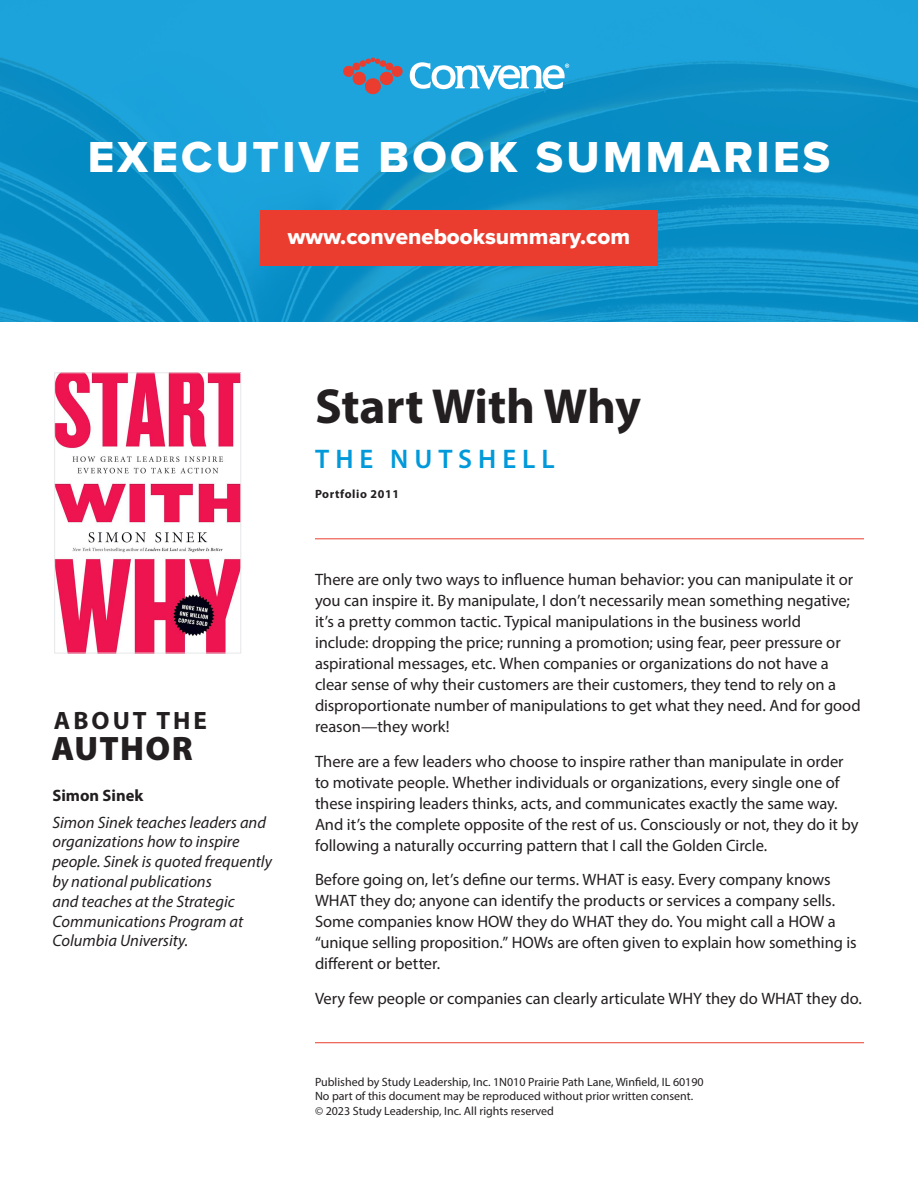
<style>
.page{position:relative;width:918px;height:1188px;background:#fff}
.page>*{position:absolute;margin:0;border:0;box-sizing:border-box;transform-origin:0 0}
.t1{font:700 49.5px "Myriad Pro";color:#231f20}
.t2{font:45px "Proxima Nova Extrabld";letter-spacing:.075em;color:#fff}
.t3{font:900 34.05px "Myriad Pro";letter-spacing:.04em;color:#231f20}
.t4{font:600 27px "Myriad Pro";letter-spacing:.22em;color:#0099d9}
.t5{font:700 25.2px "Myriad Pro";letter-spacing:.12em;color:#231f20}
.t6{font:22.5px "Proxima Nova Extrabld";color:#fff}
.summary_basic_paragraph{font:16.5px/21px "Myriad Pro";letter-spacing:-.005em;color:#231f20}
.author_description{font:italic 16.5px/19.8px "Myriad Pro";color:#231f20}
.author_name{font:700 16.5px "Myriad Pro";color:#231f20}
.t7{font:12px "Myriad Pro";color:#231f20}
.t8{font:700 12px "Myriad Pro";letter-spacing:.05em;color:#231f20}
</style>
<div class="page">
<img style="left:0;top:0;width:918px;height:322px">
<div style="left:260px;top:210px;width:398px;height:56px;background:#ea3d2f"></div>
<svg style="left:343px;top:58px;width:60px;height:36px;background:#707995"></svg>
<svg style="left:410px;top:62px;width:159px;height:28px"></svg>
<hr style="left:315px;top:538px;width:549px;height:1px;background:#ea3d2f">
<hr style="left:315px;top:1042px;width:549px;height:1px;background:#ea3d2f">
<img style="left:56px;top:374px;width:183px;height:277px">
<div style="left:54px;top:372px;width:187px;height:281px;border:1px solid #e6e7e9"></div>
<p class="t2" style="left:88px;top:124px;width:744px">EXECUTIVE BOOK SUMMARIES</p>
<p class="t6" style="left:288px;top:220px;width:344px">www.convenebooksummary.com</p>
<p class="t5" style="left:54px;top:705px;width:155px">ABOUT THE</p>
<p class="t3" style="left:51px;top:725px;width:143px">AUTHOR</p>
<p class="author_name" style="left:52px;top:785px;width:92px">Simon Sinek</p>
<p class="author_description" style="left:52px;top:812px;width:221px">Simon Sinek teaches leaders and organizations how to inspire people. Sinek is quoted frequently by national publications<br>and teaches at the Strategic<br>Communications Program at<br>Columbia University.</p>
<p class="t1" style="left:315px;top:374px;width:328px">Start With Why</p>
<p class="t4" style="left:315px;top:442px;width:241px">THE NUTSHELL</p>
<p class="t8" style="left:315px;top:487px;width:86px">Portfolio 2011</p>
<p class="summary_basic_paragraph" style="left:315px;top:569px;width:547px">There are only two ways to influence human behavior: you can manipulate it or you can inspire it. By manipulate, I don’t necessarily mean something negative; it’s a pretty common tactic. Typical manipulations in the business world<br>include: dropping the price; running a promotion; using fear, peer pressure or aspirational messages, etc. When companies or organizations do not have a clear sense of why their customers are their customers, they tend to rely on a disproportionate number of manipulations to get what they need. And for good reason—they work!</p>
<p class="summary_basic_paragraph" style="left:315px;top:751px;width:545px">There are a few leaders who choose to inspire rather than manipulate in order to motivate people. Whether individuals or organizations, every single one of these inspiring leaders thinks, acts, and communicates exactly the same way.<br>And it’s the complete opposite of the rest of us. Consciously or not, they do it by following a naturally occurring pattern that I call the Golden Circle.</p>
<p class="summary_basic_paragraph" style="left:315px;top:869px;width:543px">Before going on, let’s define our terms. WHAT is easy. Every company knows WHAT they do; anyone can identify the products or services a company sells.<br>Some companies know HOW they do WHAT they do. You might call a HOW a “unique selling proposition.” HOWs are often given to explain how something is different or better.</p>
<p class="summary_basic_paragraph" style="left:315px;top:988px;width:548px">Very few people or companies can clearly articulate WHY they do WHAT they do.</p>
<p class="t7" style="left:315px;top:1074px;width:390px">Published by Study Leadership, Inc. 1N010 Prairie Path Lane, Winfield, IL 60190</p>
<p class="t7" style="left:315px;top:1089px;width:380px">No part of this document may be reproduced without prior written consent.</p>
<p class="t7" style="left:315px;top:1103px;width:241px">© 2023 Study Leadership, Inc. All rights reserved</p>
</div>
